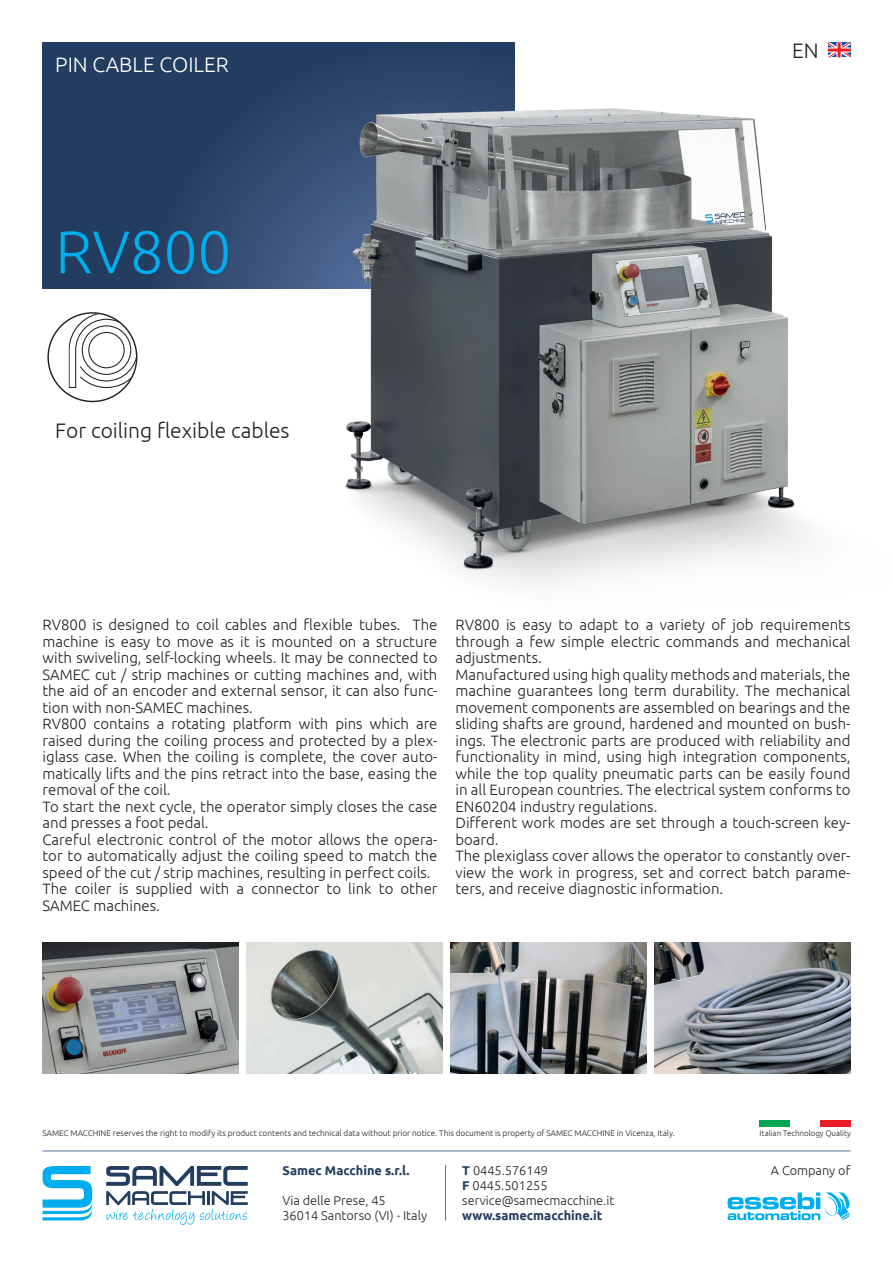
<style>
.page{position:relative;width:893px;height:1263px;background:#fff}
.page>*{position:absolute;margin:0;border:0;box-sizing:border-box;transform-origin:0 0}
.t1{font:300 60px "Ubuntu";color:#00aeef}
.t2{font:300 21px "Ubuntu";color:#231f20}
.t3{font:300 21px "Ubuntu";color:#fff}
.t4{font:300 15px/16.5px "Ubuntu";color:#231f20}
.t5{font:300 12.75px/15px "Ubuntu";color:#231f20}
.t6{font:700 12.75px "Ubuntu";color:#233d60}
.t7{font:300 8.25px "Ubuntu";color:#231f20}
.t8{font:300 7.95px "Ubuntu";color:#231f20}
.s1{font-weight:700;color:#233d60}
</style>
<div class="page">
<div style="left:43px;top:43px;width:471px;height:245px;background:linear-gradient(to bottom,#223c5e,#294266)"></div>
<img style="left:43px;top:943px;width:195px;height:130px">
<img style="left:451px;top:943px;width:195px;height:130px">
<img style="left:247px;top:943px;width:195px;height:130px">
<img style="left:655px;top:943px;width:195px;height:130px">
<svg style="left:69px;top:313px;width:68px;height:75px"></svg>
<svg style="left:828px;top:43px;width:22px;height:4px"></svg>
<img style="left:244px;top:47px;width:607px;height:537px">
<svg style="left:43px;top:1166px;width:49px;height:54px"></svg>
<svg style="left:106px;top:1166px;width:142px;height:59px"></svg>
<svg style="left:727px;top:1192px;width:123px;height:28px"></svg>
<hr style="left:43px;top:1151px;width:807px;height:1px;background:#526f9f">
<div style="left:760px;top:1120px;width:30px;height:7px;background:#00a54f"></div>
<div style="left:820px;top:1120px;width:30px;height:7px;background:#ee1d23"></div>
<hr style="left:445px;top:1165px;width:1px;height:55px;background:#526f9f">
<h2 class="t3" style="left:55px;top:51px;width:175px">PIN CABLE COILER</h2>
<h1 class="t1" style="left:55px;top:216px;width:178px">RV800</h1>
<h2 class="t2" style="left:55px;top:418px;width:236px">For coiling flexible cables</h2>
<h2 class="t2" style="left:792px;top:37px;width:28px">EN</h2>
<p class="t4" style="left:43px;top:616px;width:396px">RV800 is designed to coil cables and flexible tubes. The machine is easy to move as it is mounted on a structure with swiveling, self-locking wheels. It may be connected to SAMEC cut / strip machines or cutting machines and, with the aid of an encoder and external sensor, it can also func&shy;tion with non-SAMEC machines.<br>RV800 contains a rotating platform with pins which are raised during the coiling process and protected by a plex&shy;iglass case. When the coiling is complete, the cover auto&shy;matically lifts and the pins retract into the base, easing the removal of the coil.<br>To start the next cycle, the operator simply closes the case and presses a foot pedal.<br>Careful electronic control of the motor allows the opera&shy;tor to automatically adjust the coiling speed to match the speed of the cut / strip machines, resulting in perfect coils.<br>The coiler is supplied with a connector to link to other SAMEC machines.</p>
<p class="t4" style="left:455px;top:616px;width:396px">RV800 is easy to adapt to a variety of job requirements through a few simple electric commands and mechanical adjustments.<br>Manufactured using high quality methods and materials, the machine guarantees long term durability. The mechanical movement components are assembled on bearings and the sliding shafts are ground, hardened and mounted on bush&shy;ings. The electronic parts are produced with reliability and functionality in mind, using high integration components, while the top quality pneumatic parts can be easily found in all European countries. The electrical system conforms to EN60204 industry regulations.<br>Different work modes are set through a touch-screen key&shy;board.<br>The plexiglass cover allows the operator to constantly over&shy;view the work in progress, set and correct batch parame&shy;ters, and receive diagnostic information.</p>
<p class="t7" style="left:43px;top:1128px;width:634px">SAMEC MACCHINE reserves the right to modify its product contents and technical data without prior notice. This document is property of SAMEC MACCHINE in Vicenza, Italy.</p>
<p class="t5" style="left:462px;top:1163px;width:154px"><span class="s1">T</span> 0445.576149<br><span class="s1">F</span> 0445.501255 service@samecmacchine.it</p>
<p class="t6" style="left:462px;top:1208px;width:142px">www.samecmacchine.it</p>
<p class="t6" style="left:282px;top:1163px;width:129px">Samec Macchine s.r.l.</p>
<p class="t5" style="left:282px;top:1193px;width:146px">Via delle Prese, 45<br>36014 Santorso (VI) - Italy</p>
<p class="t8" style="left:760px;top:1128px;width:93px">Italian Technology Quality</p>
<p class="t5" style="left:771px;top:1163px;width:81px">A Company of</p>
</div>
